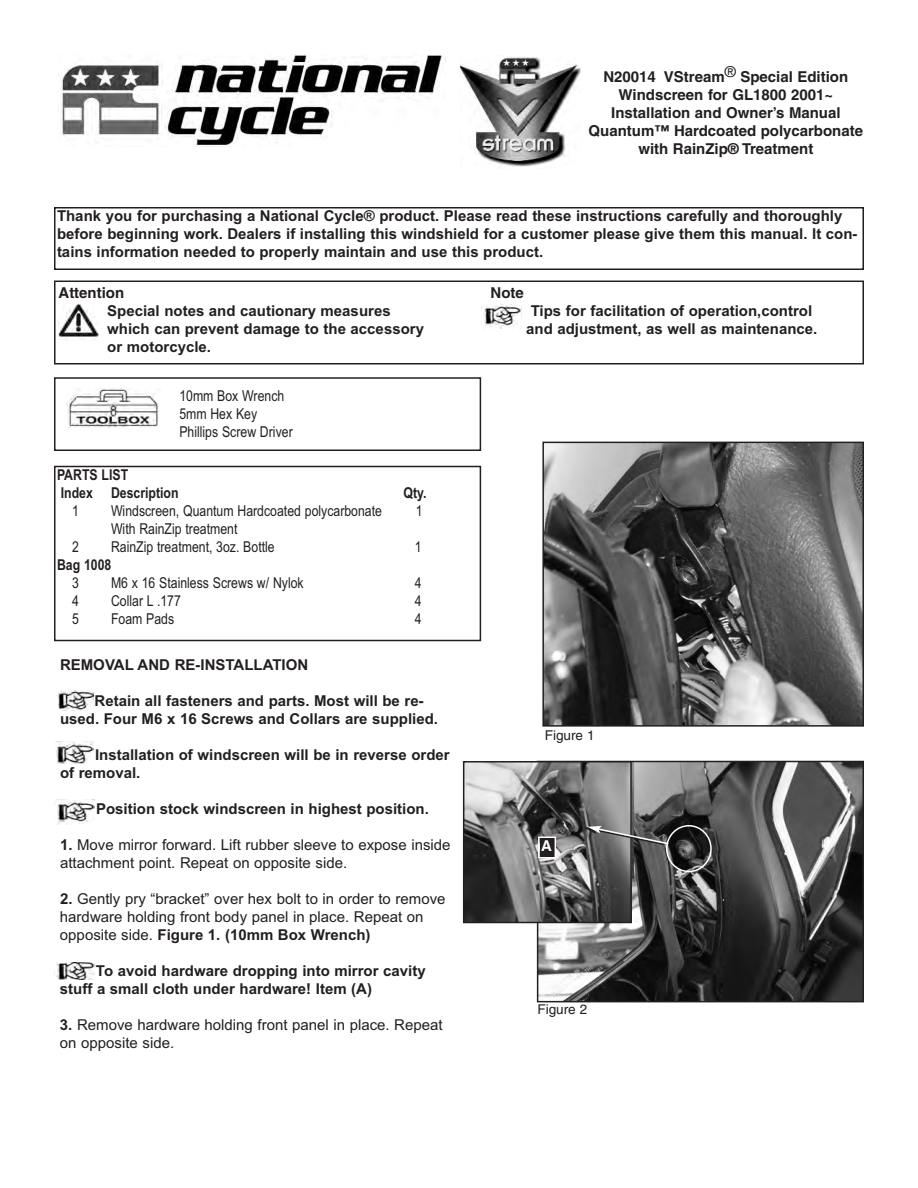
<style>
.page{position:relative;width:918px;height:1188px;background:#fff}
.page>*{position:absolute;margin:0;border:0;box-sizing:border-box;transform-origin:0 0}
.t1{font:700 15px/18px "Arial";color:#231f20}
.t2{font:15px/18px "Arial";color:#231f20}
.t3{font:15px/18px "Arial Narrow";color:#231f20}
.t4{font:700 15px/18px "Helvetica";color:#231f20;text-align:center}
.t5{font:700 15px/18px "Arial Narrow";color:#231f20}
.t6{font:700 15px "Helvetica";color:#fff}
.t7{font:13.5px "Helvetica";color:#231f20}
.s1{font-weight:700}
</style>
<div class="page">
<div style="left:54px;top:377px;width:427px;height:74px;border:2px solid #231f20"></div>
<img style="left:58px;top:54px;width:388px;height:91px">
<img style="left:66px;top:388px;width:93px;height:40px">
<div style="left:54px;top:466px;width:427px;height:175px;border:2px solid #231f20"></div>
<div style="left:54px;top:281px;width:810px;height:83px;border:2px solid #231f20"></div>
<img style="left:58px;top:304px;width:41px;height:33px">
<img style="left:481px;top:304px;width:41px;height:24px">
<img style="left:58px;top:691px;width:35px;height:20px">
<svg style="left:55px;top:741px;width:39px;height:1px"></svg>
<img style="left:56px;top:742px;width:38px;height:21px">
<img style="left:57px;top:800px;width:37px;height:24px">
<img style="left:56px;top:962px;width:38px;height:18px">
<img style="left:460px;top:57px;width:120px;height:110px">
<img style="left:545px;top:445px;width:316px;height:279px">
<div style="left:542px;top:442px;width:322px;height:285px;border:2px solid #231f20"></div>
<img style="left:540px;top:764px;width:321px;height:235px">
<div style="left:537px;top:761px;width:327px;height:241px;border:2px solid #231f20"></div>
<img style="left:466px;top:764px;width:163px;height:156px">
<div style="left:463px;top:761px;width:169px;height:162px;border:2px solid #231f20"></div>
<div style="left:540px;top:838px;width:15px;height:19px;background:#231f20"></div>
<div style="left:538px;top:837px;width:18px;height:21px;border:2px solid #fff"></div>
<svg style="left:584px;top:825px;width:128px;height:47px;background:#565656"></svg>
<div style="left:54px;top:207px;width:810px;height:63px;border:2px solid #231f20"></div>
<p class="t4" style="left:589px;top:69px;width:276px">N20014 VStream<sup>®</sup> Special Edition<br>Windscreen for GL1800 2001~<br>Installation and Owner’s Manual<br>Quantum™ Hardcoated polycarbonate with RainZip® Treatment</p>
<p class="t1" style="left:57px;top:207px;width:802px">Thank you for purchasing a National Cycle® product. Please read these instructions carefully and thoroughly before beginning work. Dealers if installing this windshield for a customer please give them this manual. It con&shy;tains information needed to properly maintain and use this product.</p>
<p class="t4" style="left:59px;top:285px;width:67px">Attention</p>
<p class="t4" style="left:491px;top:285px;width:35px">Note</p>
<p class="t1" style="left:107px;top:302px;width:318px">Special notes and cautionary measures which can prevent damage to the accessory or motorcycle.</p>
<p class="t1" style="left:526px;top:302px;width:293px;text-align:center">Tips for facilitation of operation,control and adjustment, as well as maintenance.</p>
<p class="t3" style="left:179px;top:387px;width:115px">10mm Box Wrench<br>5mm Hex Key<br>Phillips Screw Driver</p>
<p class="t5" style="left:57px;top:465px;width:123px">PARTS LIST<br>Index Description</p>
<p class="t5" style="left:404px;top:483px;width:25px">Qty.</p>
<p class="t3" style="left:72px;top:501px;width:8px">1</p>
<p class="t3" style="left:111px;top:501px;width:273px">Windscreen, Quantum Hardcoated polycarbonate</p>
<p class="t3" style="left:416px;top:501px;width:8px">1</p>
<p class="t3" style="left:111px;top:519px;width:128px">With RainZip treatment</p>
<p class="t3" style="left:72px;top:537px;width:8px">2</p>
<p class="t3" style="left:111px;top:537px;width:165px">RainZip treatment, 3oz. Bottle</p>
<p class="t3" style="left:415px;top:537px;width:8px">1</p>
<p class="t5" style="left:57px;top:555px;width:56px">Bag 1008</p>
<p class="t3" style="left:72px;top:573px;width:8px">3</p>
<p class="t3" style="left:111px;top:573px;width:194px">M6 x 16 Stainless Screws w/ Nylok</p>
<p class="t3" style="left:415px;top:573px;width:8px">4</p>
<p class="t3" style="left:72px;top:591px;width:8px">4</p>
<p class="t3" style="left:111px;top:591px;width:71px">Collar L .177</p>
<p class="t3" style="left:415px;top:591px;width:8px">4</p>
<p class="t3" style="left:72px;top:609px;width:8px">5</p>
<p class="t3" style="left:111px;top:609px;width:65px">Foam Pads</p>
<p class="t3" style="left:415px;top:609px;width:8px">4</p>
<p class="t1" style="left:60px;top:656px;width:250px">REMOVAL AND RE-INSTALLATION</p>
<p class="t1" style="left:60px;top:692px;width:380px;text-indent:35px">Retain all fasteners and parts. Most will be re&shy;used. Four M6 x 16 Screws and Collars are supplied.</p>
<p class="t1" style="left:60px;top:746px;width:391px;text-indent:35px">Installation of windscreen will be in reverse order of removal.</p>
<p class="t1" style="left:96px;top:800px;width:334px">Position stock windscreen in highest position.</p>
<p class="t2" style="left:60px;top:836px;width:392px"><span class="s1">1.</span> Move mirror forward. Lift rubber sleeve to expose inside attachment point. Repeat on opposite side.</p>
<p class="t2" style="left:60px;top:890px;width:387px"><span class="s1">2.</span> Gently pry “bracket” over hex bolt to in order to remove hardware holding front body panel in place. Repeat on opposite side. <span class="s1">Figure 1. (10mm Box Wrench)</span></p>
<p class="t1" style="left:60px;top:962px;width:367px;text-indent:36px">To avoid hardware dropping into mirror cavity stuff a small cloth under hardware! Item (A)</p>
<p class="t2" style="left:60px;top:1016px;width:384px"><span class="s1">3.</span> Remove hardware holding front panel in place. Repeat on opposite side.</p>
<p class="t7" style="left:545px;top:730px;width:51px">Figure 1</p>
<p class="t6" style="left:541px;top:841px;width:12px">A</p>
<p class="t7" style="left:538px;top:1004px;width:51px">Figure 2</p>
</div>
